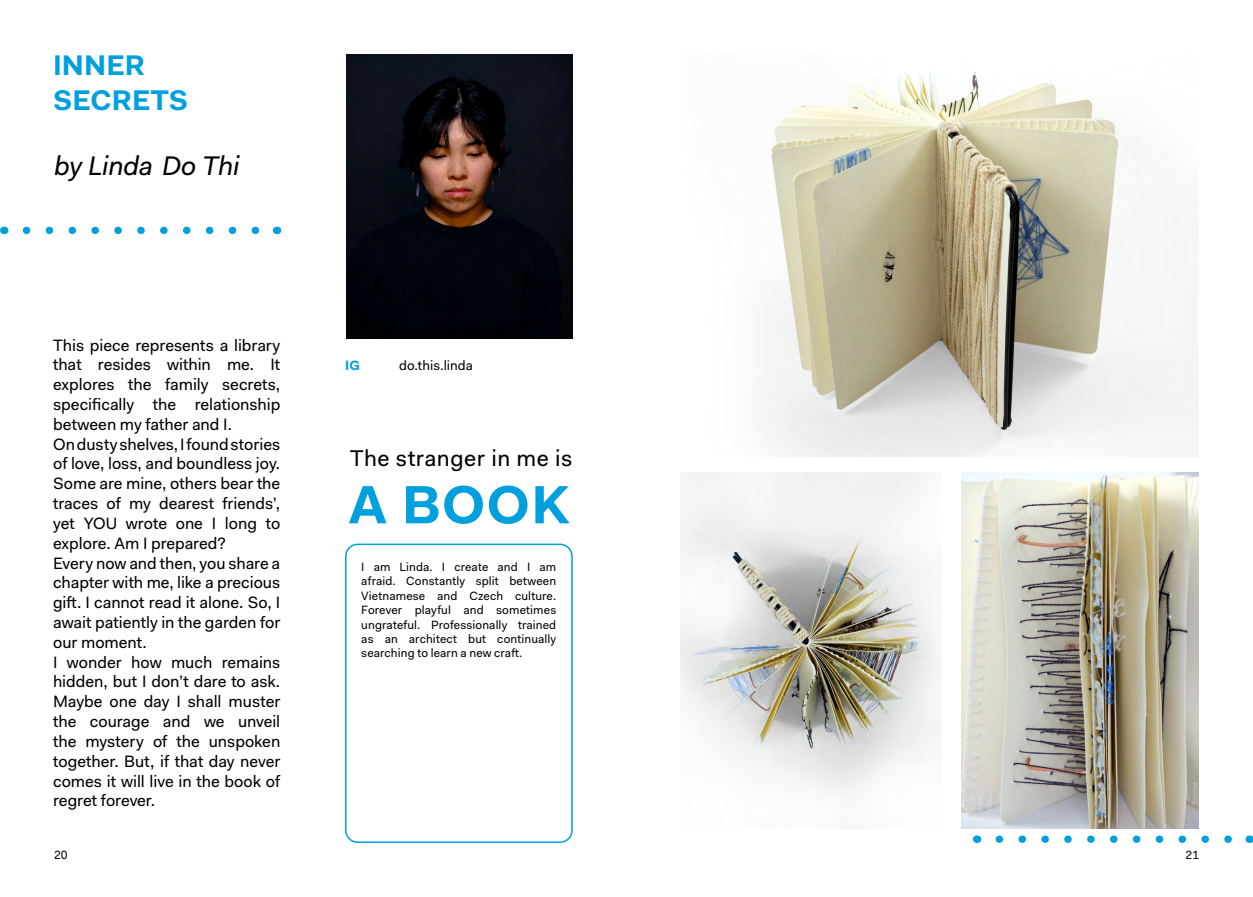
<style>
.page{position:relative;width:1253px;height:897px;background:#fff}
.page>*{position:absolute;margin:0;border:0;box-sizing:border-box;transform-origin:0 0}
.t1{font:700 54px "Fakt Pro";color:#00a0df}
.t2{font:700 28.5px/34.2px "Fakt Pro";color:#00a0df}
.t3{font:italic 27px "Fakt Pro";letter-spacing:-.01em;color:#000}
.t4{font:22.8px "Fakt Pro";letter-spacing:.025em;color:#000}
.t5{font:16.5px/19.8px "Fakt Pro";color:#000}
.t6{font:13.5px "Fakt Pro";letter-spacing:.005em;color:#000}
.t7{font:700 13.5px "Fakt Pro";color:#00a0df}
.t8{font:12px/14.4px "Fakt Pro";letter-spacing:.01em;color:#000;text-align:justify}
</style>
<div class="page">
<div style="left:345px;top:543px;width:228px;height:299px;border:2px solid #00a0df;border-radius:12px"></div>
<svg style="left:26px;top:226px;width:234px;height:8px"></svg>
<svg style="left:999px;top:835px;width:233px;height:7px"></svg>
<img style="left:346px;top:54px;width:226px;height:284px">
<img style="left:763px;top:71px;width:436px;height:385px">
<img style="left:961px;top:472px;width:238px;height:356px">
<img style="left:680px;top:472px;width:261px;height:322px">
<h2 class="t2" style="left:53px;top:48px;width:137px">INNER<br>SECRETS</h2>
<h3 class="t3" style="left:54px;top:147px;width:187px">by Linda Do Thi</h3>
<p class="t5" style="left:53px;top:335px;width:229px">This piece represents a library that resides within me. It explores the family secrets, specifically the relationship between my father and I.<br>On dusty shelves, I found stories of love, loss, and boundless joy.<br>Some are mine, others bear the traces of my dearest friends’, yet YOU wrote one I long to explore. Am I prepared?<br>Every now and then, you share a chapter with me, like a precious gift. I cannot read it alone. So, I await patiently in the garden for our moment.<br>I wonder how much remains hidden, but I don’t dare to ask.<br>Maybe one day I shall muster the courage and we unveil the mystery of the unspoken together. But, if that day never comes it will live in the book of regret forever.</p>
<p class="t7" style="left:345px;top:356px;width:16px">IG</p>
<p class="t6" style="left:399px;top:356px;width:75px">do.this.linda</p>
<h3 class="t4" style="left:350px;top:442px;width:224px">The stranger in me is</h3>
<h1 class="t1" style="left:349px;top:468px;width:223px">A BOOK</h1>
<p class="t8" style="left:361px;top:559px;width:196px">I am Linda. I create and I am afraid. Constantly split between Vietnamese and Czech culture.<br>Forever playful and sometimes ungrateful. Professionally trained as an architect but continually searching to learn a new craft.</p>
<p class="t8" style="left:54px;top:847px;width:15px">20</p>
<p class="t8" style="left:1185px;top:847px;width:15px">21</p>
</div>
